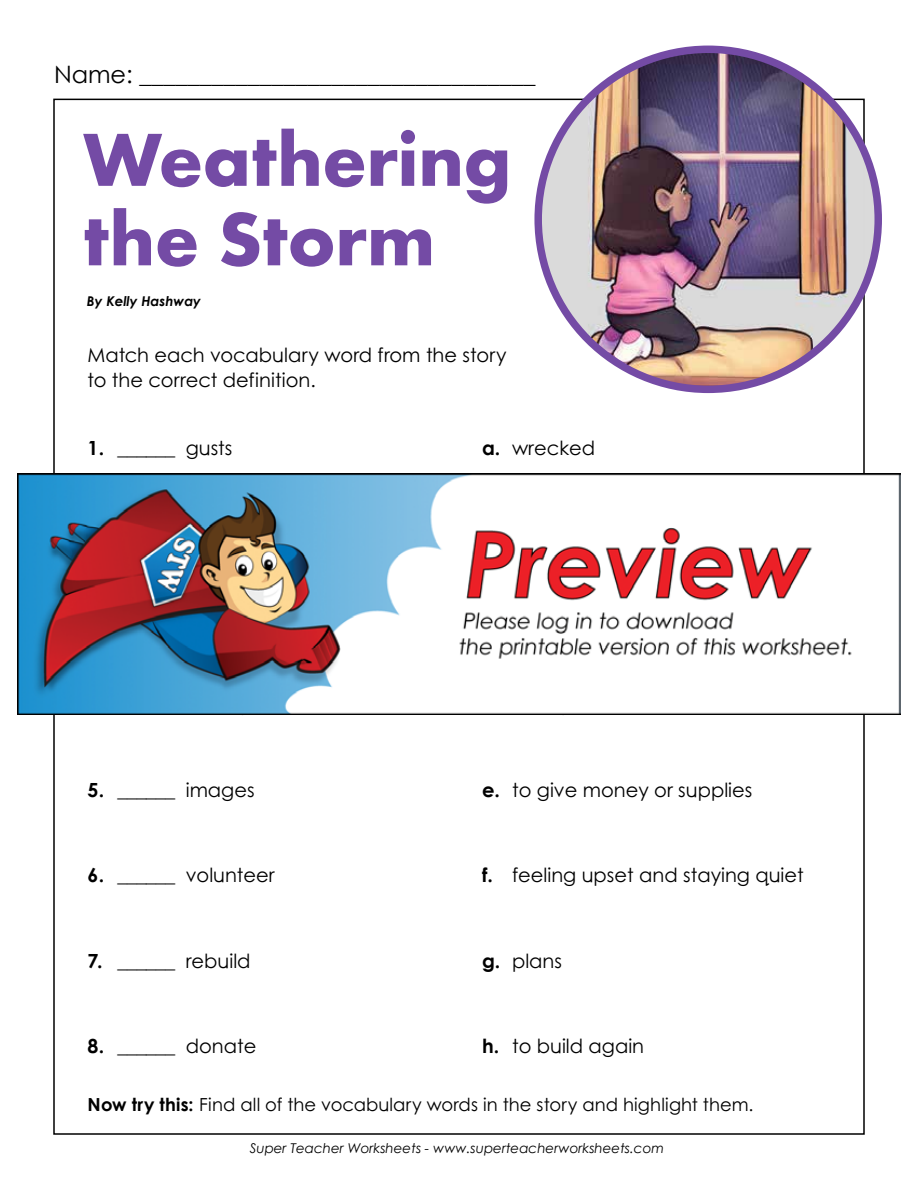
<style>
.page{position:relative;width:918px;height:1188px;background:#fff}
.page>*{position:absolute;margin:0;border:0;box-sizing:border-box;transform-origin:0 0}
.t1{font:700 78px/79.5px "Aharoni";letter-spacing:-.005em;color:#744ba5}
.t2{font:24px "Century Gothic 2";color:#000}
.t3{font:19.5px/25.5px "Century STW4";color:#000}
.t4{font:18px "Century STW4";letter-spacing:.005em;color:#000}
.t5{font:italic 13.5px "Century Gothic 2";color:#000}
.t6{font:italic 700 13.5px "Century STW3";color:#000}
.s1{font-weight:700}
</style>
<div class="page">
<img style="left:538px;top:49px;width:340px;height:340px;border-radius:170px">
<div style="left:534px;top:46px;width:348px;height:347px;border:8px solid #744ba5;border-radius:50%"></div>
<img style="left:17px;top:473px;width:884px;height:242px">
<p class="t2" style="left:54px;top:57px;width:483px">Name: _________________________________</p>
<h1 class="t1" style="left:83px;top:127px;width:430px">Weathering the Storm</h1>
<p class="t6" style="left:87px;top:291px;width:116px">By Kelly Hashway</p>
<p class="t3" style="left:88px;top:342px;width:421px">Match each vocabulary word from the story to the correct definition.</p>
<p class="t3" style="left:88px;top:435px;width:146px"><span class="s1">1.</span> ______ gusts</p>
<p class="t3" style="left:482px;top:435px;width:115px"><span class="s1">a.</span> wrecked</p>
<p class="t3" style="left:88px;top:777px;width:168px"><span class="s1">5.</span> ______ images</p>
<p class="t3" style="left:482px;top:777px;width:272px"><span class="s1">e.</span> to give money or supplies</p>
<p class="t3" style="left:88px;top:862px;width:189px"><span class="s1">6.</span> ______ volunteer</p>
<p class="t3" style="left:482px;top:862px;width:323px"><span class="s1">f.</span> feeling upset and staying quiet</p>
<p class="t3" style="left:88px;top:948px;width:165px"><span class="s1">7.</span> ______ rebuild</p>
<p class="t3" style="left:482px;top:948px;width:81px"><span class="s1">g.</span> plans</p>
<p class="t3" style="left:88px;top:1033px;width:170px"><span class="s1">8.</span> ______ donate</p>
<p class="t3" style="left:482px;top:1033px;width:164px"><span class="s1">h.</span> to build again</p>
<p class="t4" style="left:88px;top:1092px;width:667px"><span class="s1">Now try this:</span> Find all of the vocabulary words in the story and highlight them.</p>
<p class="t5" style="left:250px;top:1139px;width:416px">Super Teacher Worksheets - www.superteacherworksheets.com</p>
</div>
